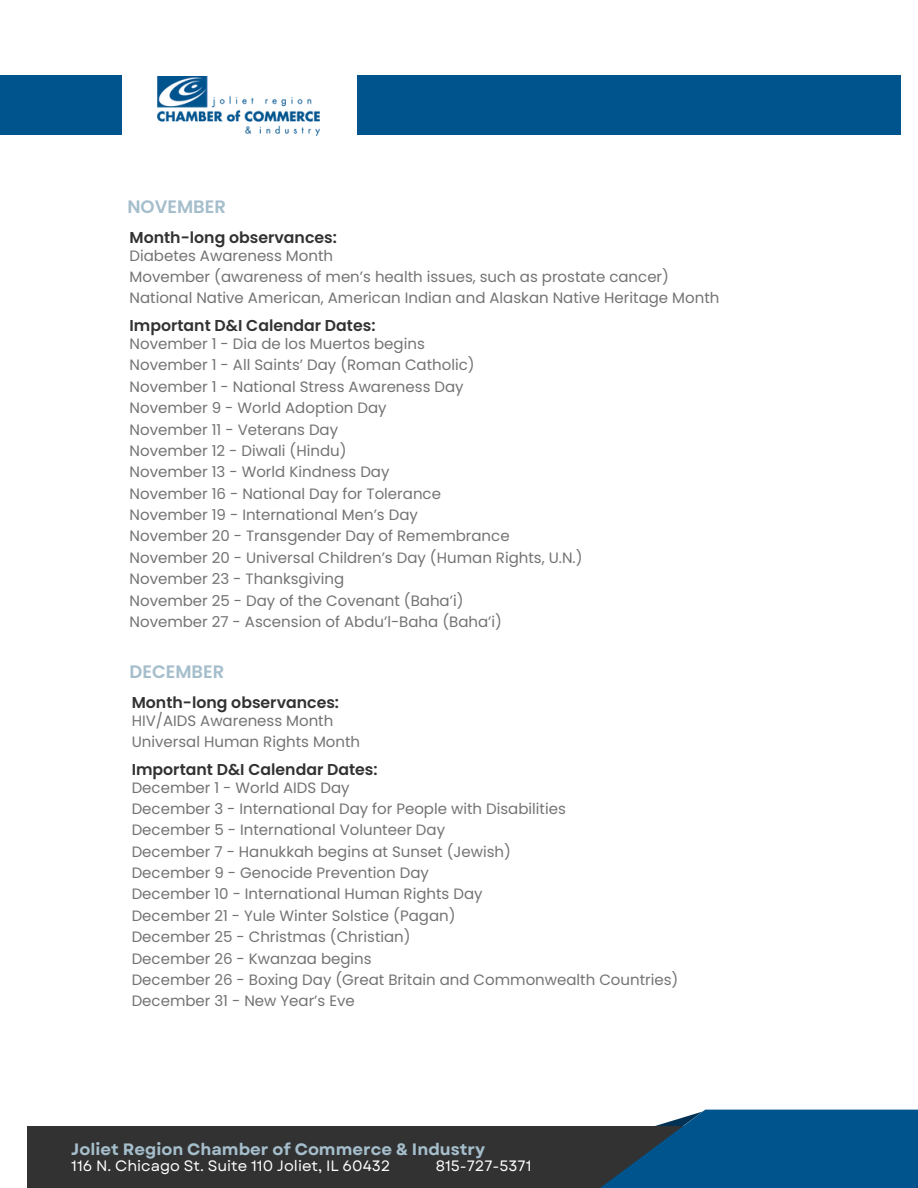
<style>
.page{position:relative;width:918px;height:1188px;background:#fff}
.page>*{position:absolute;margin:0;border:0;box-sizing:border-box;transform-origin:0 0}
.t1{font:600 18px "Poppins";color:#a5becc}
.t2{font:700 16.5px "Garet";color:#a5becc}
.t3{font:600 15.75px "Poppins";color:#323232}
.t4{font:15px/21.3px "Poppins";color:#737373}
.t5{font:15px "Garet";color:#fff}
</style>
<div class="page">
<div style="left:27px;top:1126px;width:891px;height:62px;background:#323232"></div>
<div style="left:0;top:75px;width:121px;height:59px;background:#00548e"></div>
<div style="left:357px;top:75px;width:543px;height:59px;background:#00548e"></div>
<svg style="left:600px;top:1110px;width:318px;height:78px;fill:#00548e"></svg>
<img style="left:157px;top:76px;width:162px;height:60px">
<p class="t1" style="left:127px;top:194px;width:100px">NOVEMBER</p>
<p class="t3" style="left:130px;top:227px;width:209px">Month-long observances:</p>
<p class="t4" style="left:130px;top:245px;width:591px">Diabetes Awareness Month<br>Movember (awareness of men’s health issues, such as prostate cancer)<br>National Native American, American Indian and Alaskan Native Heritage Month</p>
<p class="t3" style="left:130px;top:315px;width:247px">Important D&amp;I Calendar Dates:</p>
<p class="t4" style="left:130px;top:333px;width:454px">November 1 - Dia de los Muertos begins<br>November 1 - All Saints’ Day (Roman Catholic)<br>November 1 - National Stress Awareness Day<br>November 9 - World Adoption Day<br>November 11 - Veterans Day<br>November 12 - Diwali (Hindu)<br>November 13 - World Kindness Day<br>November 16 - National Day for Tolerance<br>November 19 - International Men’s Day<br>November 20 - Transgender Day of Remembrance November 20 - Universal Children’s Day (Human Rights, U.N.)<br>November 23 - Thanksgiving<br>November 25 - Day of the Covenant (Baha’i)<br>November 27 - Ascension of Abdu’l-Baha (Baha’i)</p>
<p class="t1" style="left:130px;top:659px;width:96px">DECEMBER</p>
<p class="t3" style="left:132px;top:691px;width:209px">Month-long observances:</p>
<p class="t4" style="left:132px;top:710px;width:230px">HIV/AIDS Awareness Month<br>Universal Human Rights Month</p>
<p class="t3" style="left:132px;top:758px;width:247px">Important D&amp;I Calendar Dates:</p>
<p class="t4" style="left:132px;top:777px;width:548px">December 1 - World AIDS Day<br>December 3 - International Day for People with Disabilities<br>December 5 - International Volunteer Day<br>December 7 - Hanukkah begins at Sunset (Jewish)<br>December 9 - Genocide Prevention Day<br>December 10 - International Human Rights Day<br>December 21 - Yule Winter Solstice (Pagan)<br>December 25 - Christmas (Christian)<br>December 26 - Kwanzaa begins<br>December 26 - Boxing Day (Great Britain and Commonwealth Countries)<br>December 31 - New Year’s Eve</p>
<p class="t2" style="left:71px;top:1137px;width:415px">Joliet Region Chamber of Commerce &amp; Industry</p>
<p class="t5" style="left:436px;top:1155px;width:97px">815-727-5371</p>
<p class="t5" style="left:71px;top:1155px;width:321px">116 N. Chicago St. Suite 110 Joliet, IL 60432</p>
</div>
